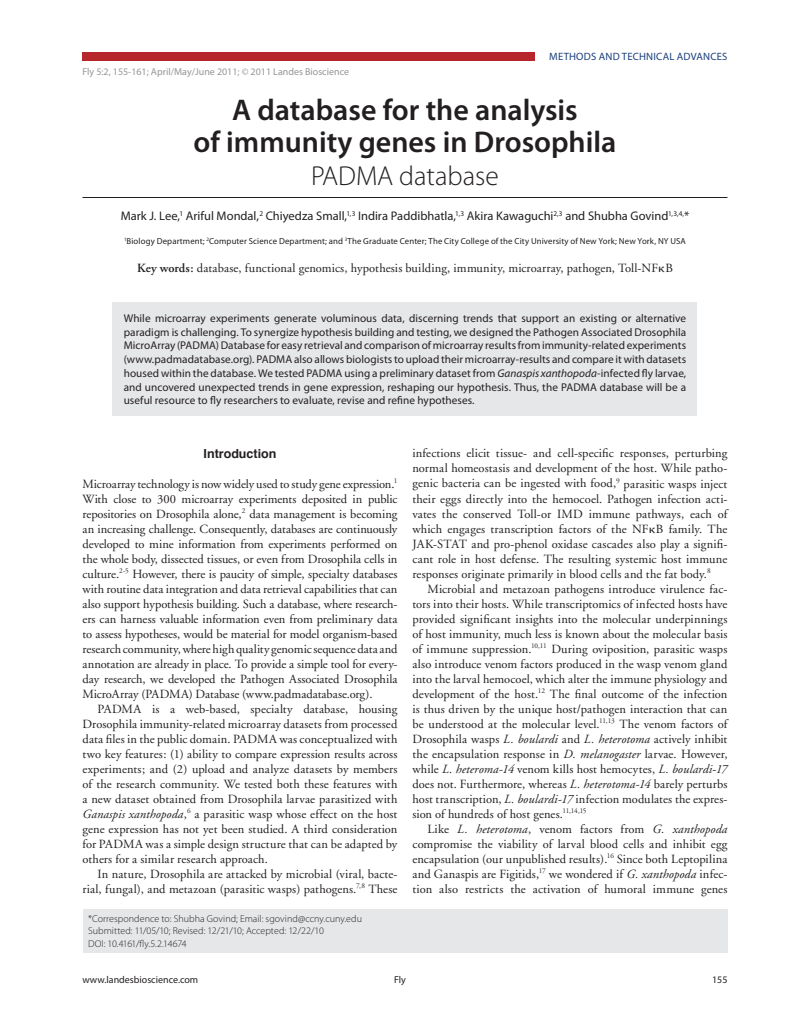
<style>
.page{position:relative;width:810px;height:1035px;background:#fff}
.page>*{position:absolute;margin:0;border:0;box-sizing:border-box;transform-origin:0 0}
.t1{font:600 30px/32.5px "Myriad Pro";color:#231f20;text-align:center}
.t2{font:300 27.5px "Myriad Pro";color:#231f20}
.t3{font:12.5px/15px "Adobe Garamond";letter-spacing:.01em;color:#231f20;text-align:justify}
.t4{font:12.5px "Myriad Pro";color:#231f20}
.t5{font:700 12.5px "Helvetica";color:#231f20}
.t6{font:11.25px/13.8px "Myriad Pro";color:#231f20;text-align:justify}
.t7{font:10.62px "Myriad Pro";letter-spacing:.02em;color:#193f7c}
.t8{font:300 10px/12.5px "Myriad Pro";color:#231f20}
.t9{font:10px "Myriad Pro";color:#939598}
.t10{font:10px "Myriad Pro";color:#231f20}
.t11{font:8.75px "Myriad Pro";letter-spacing:.015em;color:#231f20}
.s1{font-weight:600}
.s2{font-family:"Universal Greekwith Math Pi"}
.s3{font-style:italic}
.s4{font-family:"Universal Std Greekw Math Pi"}
</style>
<div class="page">
<div style="left:82px;top:52px;width:453px;height:9px;background:#b7262b"></div>
<div style="left:83px;top:909px;width:644px;height:43px;background:#e6e7e9"></div>
<div style="left:112px;top:302px;width:586px;height:114px;background:#e6e7e9"></div>
<hr style="left:83px;top:197px;width:644px;height:1px;background:#231f20">
<p class="t9" style="left:82px;top:65px;width:268px">Fly 5:2, 155-161; April/May/June 2011; © 2011 Landes Bioscience</p>
<p class="t7" style="left:549px;top:50px;width:180px">Methods and Technical Advances</p>
<h1 class="t1" style="left:194px;top:93px;width:424px">A database for the analysis<br>of immunity genes in Drosophila</h1>
<h2 class="t2" style="left:311px;top:159px;width:189px">PADMA database</h2>
<p class="t4" style="left:121px;top:208px;width:570px">Mark J. Lee,<sup>1</sup> Ariful Mondal,<sup>2</sup> Chiyedza Small,<sup>1,3</sup> Indira Paddibhatla,<sup>1,3</sup> Akira Kawaguchi<sup>2,3</sup> and Shubha Govind<sup>1,3,4,</sup>*</p>
<p class="t11" style="left:124px;top:235px;width:563px"><sup>1</sup>Biology Department; <sup>2</sup>Computer Science Department; and <sup>3</sup>The Graduate Center; The City College of the City University of New York; N ew York, NY USA</p>
<p class="t3" style="left:137px;top:261px;width:537px"><span class="s1">Key words:</span> database, functional genomics, hypothesis building, immunity, microarray, pathogen, Toll-NF<span class="s2">k</span>B</p>
<p class="t6" style="left:124px;top:311px;width:564px">While microarray experiments generate voluminous data, discerning trends that support an existing or alternative paradigm is challenging. To synergize hypothesis building and testing, we designed the Pathogen Associated Drosophila MicroArray (PADMA) Database for easy retrieval and comparison of microarray results from immunity-related experiments (www.padmadatabase.org). PADMA also allows biologists to upload their microarray-results and compare it with datasets housed within the database. We tested PADMA using a preliminary dataset from <span class="s3">Ganaspis xanthopoda</span>-infected fly larvae, and uncovered unexpected trends in gene expression, reshaping our hypothesis. Thus, the PADMA database will be a useful resource to fly researchers to evaluate, revise and refine hypotheses.</p>
<p class="t5" style="left:204px;top:443px;width:74px">Introduction</p>
<p class="t3" style="left:83px;top:476px;width:317px">Microarray technology is now widely used to study gene expression.<sup>1<br></sup>With close to 300 microarray experiments deposited in public repositories on Drosophila alone,<sup>2</sup> data management is becoming an increasing challenge. Consequently, databases are continuously developed to mine information from experiments performed on the whole body, dissected tissues, or even from Drosophila cells in culture.<sup>2-5</sup> However, there is paucity of simple, specialty databases with routine data integration and data retrieval capabilities that can also support hypothesis building. Such a database, where research&shy;ers can harness valuable information even from preliminary data to assess hypotheses, would be material for model organism-based research community, where high quality genomic sequence data and annotation are already in place. To provide a simple tool for every&shy;day research, we developed the Pathogen Associated Drosophila MicroArray (PADMA) Database (www.padmadatabase.org).</p>
<p class="t3" style="left:83px;top:701px;width:316px;text-indent:15px">PADMA is a web-based, specialty database, housing Drosophila immunity-related microarray datasets from processed data files in the public domain. PADMA was conceptualized with two key features: (1) ability to compare expression results across experiments; and (2) upload and analyze datasets by members of the research community. We tested both these features with a new dataset obtained from Drosophila larvae parasitized with <span class="s3">Ganaspis xanthopoda</span>,<sup>6</sup> a parasitic wasp whose effect on the host gene expression has not yet been studied. A third consideration for PADMA was a simple design structure that can be adapted by others for a similar research approach.</p>
<p class="t3" style="left:83px;top:866px;width:316px;text-align:right">In nature, Drosophila are attacked by microbial (viral, bacte&shy;rial, fungal), and metazoan (parasitic wasps) pathogens.<sup>7,8</sup> These</p>
<p class="t8" style="left:88px;top:912px;width:275px">*Correspondence to: Shubha Govind; Email: sgovind@ccny.cuny.edu<br>Submitted: 11/05/10; Revised: 12/21/10; Accepted: 12/22/10<br>DOI: 10.4161/fly.5.2.14674</p>
<p class="t3" style="left:412px;top:446px;width:317px">infections elicit tissue- and cell-specific responses, perturbing normal homeostasis and development of the host. While patho&shy;genic bacteria can be ingested with food,<sup>9</sup> parasitic wasps inject their eggs directly into the hemocoel. Pathogen infection acti&shy;vates the conserved Toll-or IMD immune pathways, each of which engages transcription factors of the NF<span class="s4">κ</span>B family. The JAK-STAT and pro-phenol oxidase cascades also play a signifi&shy;cant role in host defense. The resulting systemic host immune responses originate primarily in blood cells and the fat body.<sup>8</sup></p>
<p class="t3" style="left:412px;top:581px;width:316px;text-indent:15px">Microbial and metazoan pathogens introduce virulence fac&shy;tors into their hosts. While transcriptomics of infected hosts have provided significant insights into the molecular underpinnings of host immunity, much less is known about the molecular basis of immune suppression.<sup>10,11</sup> During oviposition, parasitic wasps also introduce venom factors produced in the wasp venom gland into the larval hemocoel, which alter the immune physiology and development of the host.<sup>12</sup> The final outcome of the infection is thus driven by the unique host/pathogen interaction that can be understood at the molecular level.<sup>11,13</sup> The venom factors of Drosophila wasps <span class="s3">L. boulardi</span> and <span class="s3">L. heterotoma</span> actively inhibit the encapsulation response in <span class="s3">D. melanogaster</span> larvae. However, while <span class="s3">L. heteroma-14</span> venom kills host hemocytes, <span class="s3">L. boulardi</span>-<span class="s3">17 </span>does not. Furthermore, whereas <span class="s3">L. heterotoma-14</span> barely perturbs host transcription, <span class="s3">L. boulardi-17</span> infection modulates the expres&shy;sion of hundreds of host genes.<sup>11,14,15</sup></p>
<p class="t3" style="left:412px;top:821px;width:316px;text-indent:15px">Like <span class="s3">L. heterotoma</span>, venom factors from <span class="s3">G. xanthopoda </span>compromise the viability of larval blood cells and inhibit egg encapsulation (our unpublished results).<sup>16</sup> Since both Leptopilina and Ganaspis are Figitids,<sup>17</sup> we wondered if <span class="s3">G. xanthopoda</span> infec&shy;tion also restricts the activation of humoral immune genes</p>
<p class="t10" style="left:82px;top:973px;width:117px">www.landesbioscience.com</p>
<p class="t10" style="left:394px;top:973px;width:13px">Fly</p>
<p class="t10" style="left:712px;top:973px;width:17px">155</p>
</div>
